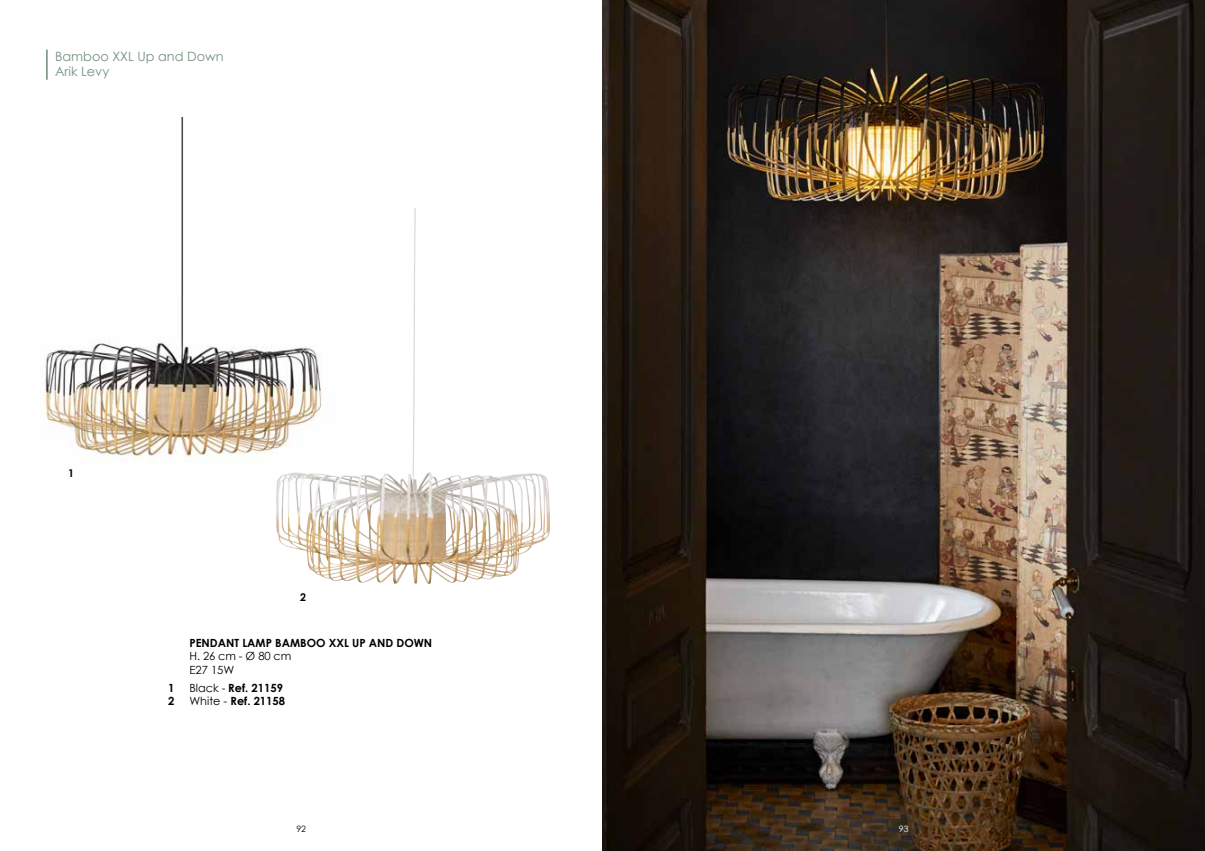
<style>
.page{position:relative;width:1205px;height:851px;background:#fff}
.page>*{position:absolute;margin:0;border:0;box-sizing:border-box;transform-origin:0 0}
.t1{font:12.88px/15.4px "Century Gothic";color:#75917e}
.t2{font:700 11.25px "Century Gothic";color:#000}
.t3{font:11.25px/13.8px "Century Gothic";letter-spacing:-.005em;color:#000}
.t4{font:700 10.62px "Century Gothic";color:#000}
.t5{font:8.75px "Century Gothic";color:#000}
.t6{font:8.75px "Century Gothic";color:#fff}
.s1{font-weight:400}
</style>
<div class="page">
<img style="left:602px;top:0;width:603px;height:850px">
<img style="left:44px;top:117px;width:232px;height:344px">
<img style="left:276px;top:208px;width:274px;height:376px">
<hr style="left:46px;top:50px;width:2px;height:30px;background:#75917e">
<p class="t1" style="left:55px;top:48px;width:170px">Bamboo XXL Up and Down<br>Arik Levy</p>
<p class="t4" style="left:68px;top:465px;width:7px">1</p>
<p class="t4" style="left:300px;top:588px;width:7px">2</p>
<p class="t2" style="left:189px;top:634px;width:244px">PENDANT LAMP BAMBOO XXL UP AND DOWN</p>
<p class="t3" style="left:189px;top:649px;width:103px">H. 26 cm - Ø 80 cm<br>E27 15W</p>
<p class="t2" style="left:168px;top:678px;width:8px">1</p>
<p class="t2" style="left:189px;top:678px;width:95px"><span class="s1">Black -</span> Ref. 21159</p>
<p class="t2" style="left:168px;top:692px;width:8px">2</p>
<p class="t2" style="left:189px;top:692px;width:97px"><span class="s1">White -</span> Ref. 21158</p>
<p class="t5" style="left:296px;top:822px;width:11px">92</p>
<p class="t6" style="left:899px;top:822px;width:11px">93</p>
</div>
